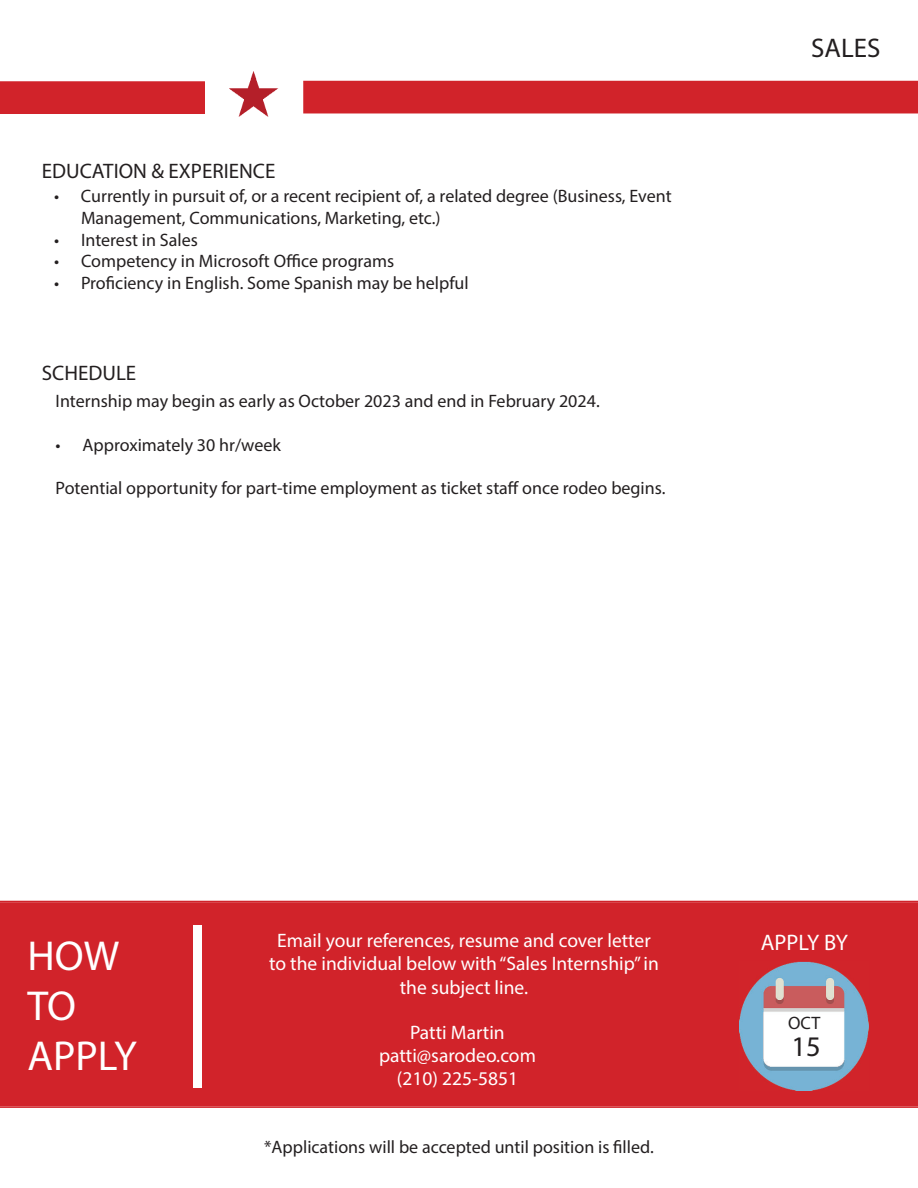
<style>
.page{position:relative;width:918px;height:1188px;background:#fff}
.page>*{position:absolute;margin:0;border:0;box-sizing:border-box;transform-origin:0 0}
.t1{font:42px/50.4px "Myriad Pro";color:#fff}
.t2{font:28.5px "Myriad Pro";color:#231f20}
.t3{font:27px "Myriad Pro";color:#231f20}
.t4{font:22.5px "Myriad Pro";color:#fff}
.t5{font:21px "Myriad Pro";color:#231f20}
.t6{font:19.5px/23.4px "Myriad Pro";color:#fff;text-align:center}
.t7{font:18px/21.6px "Myriad Pro";color:#231f20}
</style>
<div class="page">
<div style="left:0;top:81px;width:205px;height:33px;background:#d1232a"></div>
<div style="left:303px;top:81px;width:615px;height:32px;background:#d1232a"></div>
<div style="left:0;top:901px;width:918px;height:207px;background:#d1232a"></div>
<img style="left:740px;top:962px;width:128px;height:128px">
<div style="left:193px;top:925px;width:9px;height:162px;background:#fff"></div>
<img style="left:229px;top:71px;width:49px;height:46px">
<p class="t5" style="left:42px;top:162px;width:235px">EDUCATION &amp; EXPERIENCE</p>
<p class="t7" style="left:81px;top:187px;width:592px;text-indent:-27px">• Currently in pursuit of, or a recent recipient of, a related degree (Business, Event<br>Management, Communications, Marketing, etc.)</p>
<p class="t7" style="left:54px;top:230px;width:145px">• Interest in Sales</p>
<p class="t7" style="left:54px;top:251px;width:342px">• Competency in Microsoft Office programs</p>
<p class="t7" style="left:54px;top:273px;width:416px">• Proficiency in English. Some Spanish may be helpful</p>
<p class="t5" style="left:42px;top:364px;width:96px">SCHEDULE</p>
<p class="t7" style="left:56px;top:392px;width:546px">Internship may begin as early as October 2023 and end in February 2024.</p>
<p class="t7" style="left:56px;top:435px;width:227px">• Approximately 30 hr/week</p>
<p class="t7" style="left:56px;top:478px;width:611px">Potential opportunity for part-time employment as ticket staff once rodeo begins.</p>
<h3 class="t3" style="left:811px;top:37px;width:71px">SALES</h3>
<h1 class="t1" style="left:27px;top:933px;width:111px">HOW<br>TO<br>APPLY</h1>
<p class="t6" style="left:277px;top:930px;width:375px">Email your references, resume and cover letter</p>
<p class="t4" style="left:761px;top:934px;width:89px">APPLY BY</p>
<p class="t6" style="left:269px;top:953px;width:391px">to the individual below with “Sales Internship” in the subject line.</p>
<p class="t6" style="left:379px;top:1022px;width:158px">Patti Martin patti@sarodeo.com (210) 225-5851</p>
<p class="t7" style="left:788px;top:1014px;width:34px">OCT</p>
<h2 class="t2" style="left:792px;top:1035px;width:31px">15</h2>
<p class="t7" style="left:264px;top:1137px;width:391px">*Applications will be accepted until position is filled.</p>
</div>
